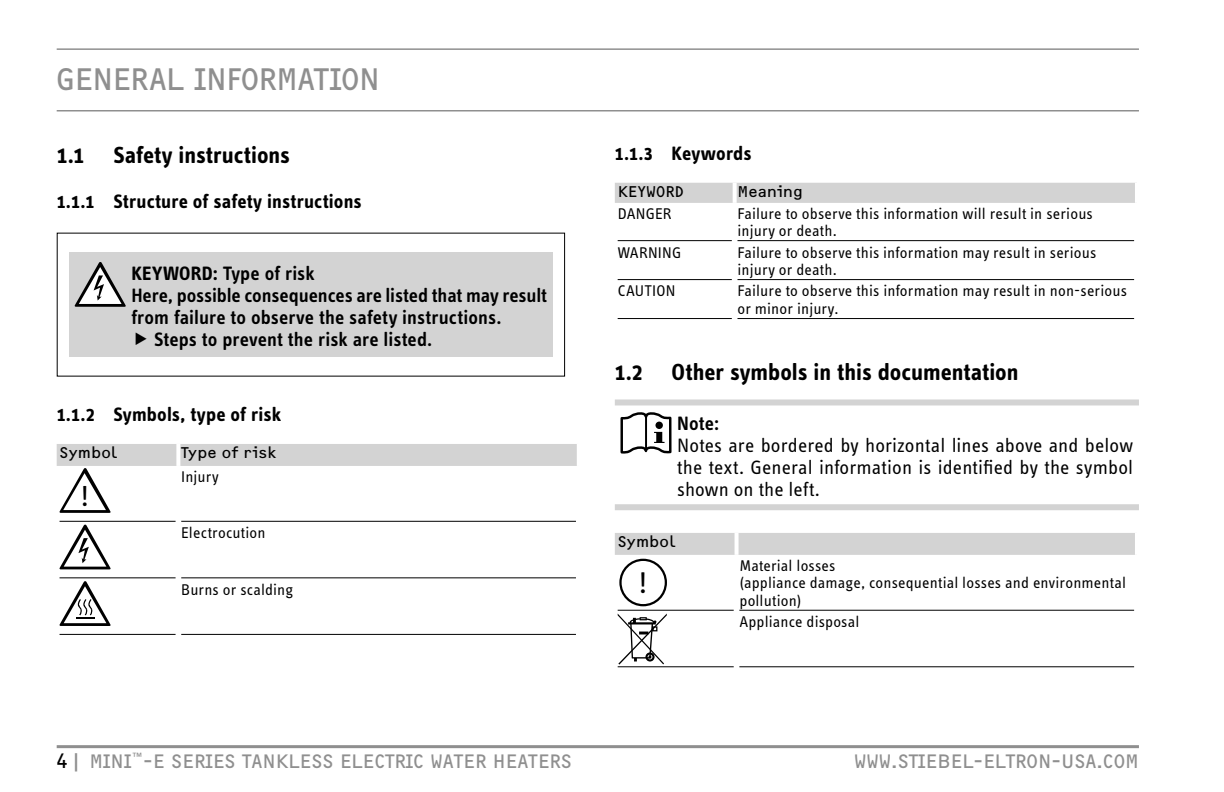
<style>
.page{position:relative;width:1224px;height:792px;background:#fff}
.page>*{position:absolute;margin:0;border:0;box-sizing:border-box;transform-origin:0 0}
.t1{font:32px "F2 FOCR Bczyk Com";letter-spacing:-.02em;color:#8f8f8f}
.t2{font:31px "STE Info Text";color:#000}
.t3{font:30px "STE Info Text";color:#000}
.t4{font:700 24px "STE Info Text";color:#000}
.t5{font:600 20px "STE Info Text";color:#000}
.t6{font:20px/22px "STE Info Text";letter-spacing:.005em;color:#000;text-align:justify}
.t7{font:700 20px "STE Info Text";letter-spacing:.01em;color:#000}
.t8{font:20px "F2 FOCR Bczyk Com";color:#8f8f8f}
.t9{font:16px/17.6px "STE Info Text";letter-spacing:.01em;color:#000}
.t10{font:16px "F2 FOCR Bczyk Com";letter-spacing:.015em;color:#000}
.s1{font-weight:700}
.s2{color:#000}
</style>
<div class="page">
<hr style="left:57px;top:745px;width:1082px;height:3px;background:#8f8f8f">
<hr style="left:57px;top:48px;width:1082px;height:2px;background:#8f8f8f">
<hr style="left:57px;top:110px;width:1082px;height:2px;background:#8f8f8f">
<div style="left:69px;top:252px;width:484px;height:105px;background:#d3d3d3"></div>
<svg style="left:75px;top:262px;width:51px;height:45px"></svg>
<hr style="left:60px;top:521px;width:116px;height:1px;background:#000">
<hr style="left:181px;top:521px;width:395px;height:1px;background:#000">
<hr style="left:60px;top:577px;width:116px;height:1px;background:#000">
<hr style="left:181px;top:577px;width:395px;height:1px;background:#000">
<hr style="left:60px;top:634px;width:116px;height:1px;background:#000">
<hr style="left:181px;top:634px;width:395px;height:1px;background:#000">
<div style="left:615px;top:183px;width:520px;height:20px;background:#d3d3d3"></div>
<svg style="left:733px;top:183px;width:4px;height:20px"></svg>
<hr style="left:618px;top:240px;width:114px;height:1px;background:#000">
<hr style="left:737px;top:240px;width:397px;height:1px;background:#000">
<hr style="left:618px;top:279px;width:114px;height:1px;background:#000">
<hr style="left:737px;top:279px;width:397px;height:1px;background:#000">
<hr style="left:618px;top:318px;width:114px;height:1px;background:#000">
<hr style="left:737px;top:318px;width:397px;height:1px;background:#000">
<div style="left:615px;top:399px;width:524px;height:6px;background:#d3d3d3"></div>
<div style="left:615px;top:504px;width:524px;height:6px;background:#d3d3d3"></div>
<svg style="left:621px;top:412px;width:51px;height:42px"></svg>
<hr style="left:645px;top:416px;width:2px;height:33px;background:#000">
<div style="left:615px;top:533px;width:520px;height:22px;background:#d3d3d3"></div>
<svg style="left:735px;top:533px;width:4px;height:22px"></svg>
<hr style="left:618px;top:610px;width:116px;height:1px;background:#000">
<hr style="left:739px;top:610px;width:395px;height:1px;background:#000">
<hr style="left:618px;top:666px;width:116px;height:1px;background:#000">
<hr style="left:739px;top:666px;width:395px;height:1px;background:#000">
<svg style="left:57px;top:444px;width:520px;height:69px"></svg>
<svg style="left:60px;top:525px;width:51px;height:44px"></svg>
<svg style="left:60px;top:581px;width:51px;height:45px"></svg>
<div style="left:619px;top:559px;width:48px;height:47px;border:2px solid #000;border-radius:50%"></div>
<svg style="left:618px;top:614px;width:49px;height:51px"></svg>
<h1 class="t1" style="left:57px;top:67px;width:325px">GENERAL INFORMATION</h1>
<h3 class="t4" style="left:57px;top:146px;width:235px">1.1 Safety instructions</h3>
<p class="t7" style="left:57px;top:194px;width:307px">1.1.1 Structure of safety instructions</p>
<p class="t5" style="left:131px;top:265px;width:185px"><span class="s1">KEYWORD:</span> Type of risk</p>
<p class="t5" style="left:131px;top:287px;width:417px">Here, possible consequences are listed that may result</p>
<p class="t5" style="left:131px;top:309px;width:372px">from failure to observe the safety instructions.</p>
<p class="t5" style="left:154px;top:331px;width:280px">Steps to prevent the risk are listed.</p>
<p class="t7" style="left:57px;top:407px;width:226px">1.1.2 Symbols, type of risk</p>
<p class="t10" style="left:60px;top:447px;width:59px">Symbol</p>
<p class="t10" style="left:181px;top:447px;width:97px">Type of risk</p>
<p class="t9" style="left:181px;top:469px;width:39px">Injury</p>
<h3 class="t3" style="left:81px;top:485px;width:10px">!</h3>
<p class="t9" style="left:181px;top:526px;width:86px">Electrocution</p>
<p class="t9" style="left:181px;top:582px;width:114px">Burns or scalding</p>
<p class="t7" style="left:615px;top:146px;width:138px">1.1.3 Keywords</p>
<p class="t10" style="left:618px;top:186px;width:67px">KEYWORD</p>
<p class="t10" style="left:737px;top:186px;width:67px">Meaning</p>
<p class="t9" style="left:618px;top:206px;width:55px">DANGER</p>
<p class="t9" style="left:737px;top:206px;width:357px">Failure to observe this information will result in serious injury or death.</p>
<p class="t9" style="left:618px;top:245px;width:65px">WARNING</p>
<p class="t9" style="left:737px;top:245px;width:360px">Failure to observe this information may result in serious injury or death.</p>
<p class="t9" style="left:618px;top:284px;width:59px">CAUTION</p>
<p class="t9" style="left:737px;top:284px;width:391px">Failure to observe this information may result in non-serious or minor injury.</p>
<h3 class="t4" style="left:615px;top:363px;width:405px">1.2 Other symbols in this documentation</h3>
<p class="t5" style="left:677px;top:416px;width:43px">Note:</p>
<p class="t6" style="left:677px;top:436px;width:457px">Notes are bordered by horizontal lines above and below the text. General information is identified by the symbol shown on the left.</p>
<p class="t10" style="left:618px;top:536px;width:59px">Symbol</p>
<p class="t9" style="left:739px;top:558px;width:388px">Material losses<br>(appliance damage, consequential losses and environmental pollution)</p>
<p class="t9" style="left:739px;top:615px;width:122px">Appliance disposal</p>
<h2 class="t2" style="left:638px;top:571px;width:11px">!</h2>
<p class="t8" style="left:57px;top:753px;width:517px"><span class="s2">4</span> | MINI<sup>™</sup>-E SERIES TANKLESS ELECTRIC WATER HEATERS</p>
<p class="t8" style="left:854px;top:753px;width:286px">WWW.STIEBEL-ELTRON-USA.COM</p>
</div>
